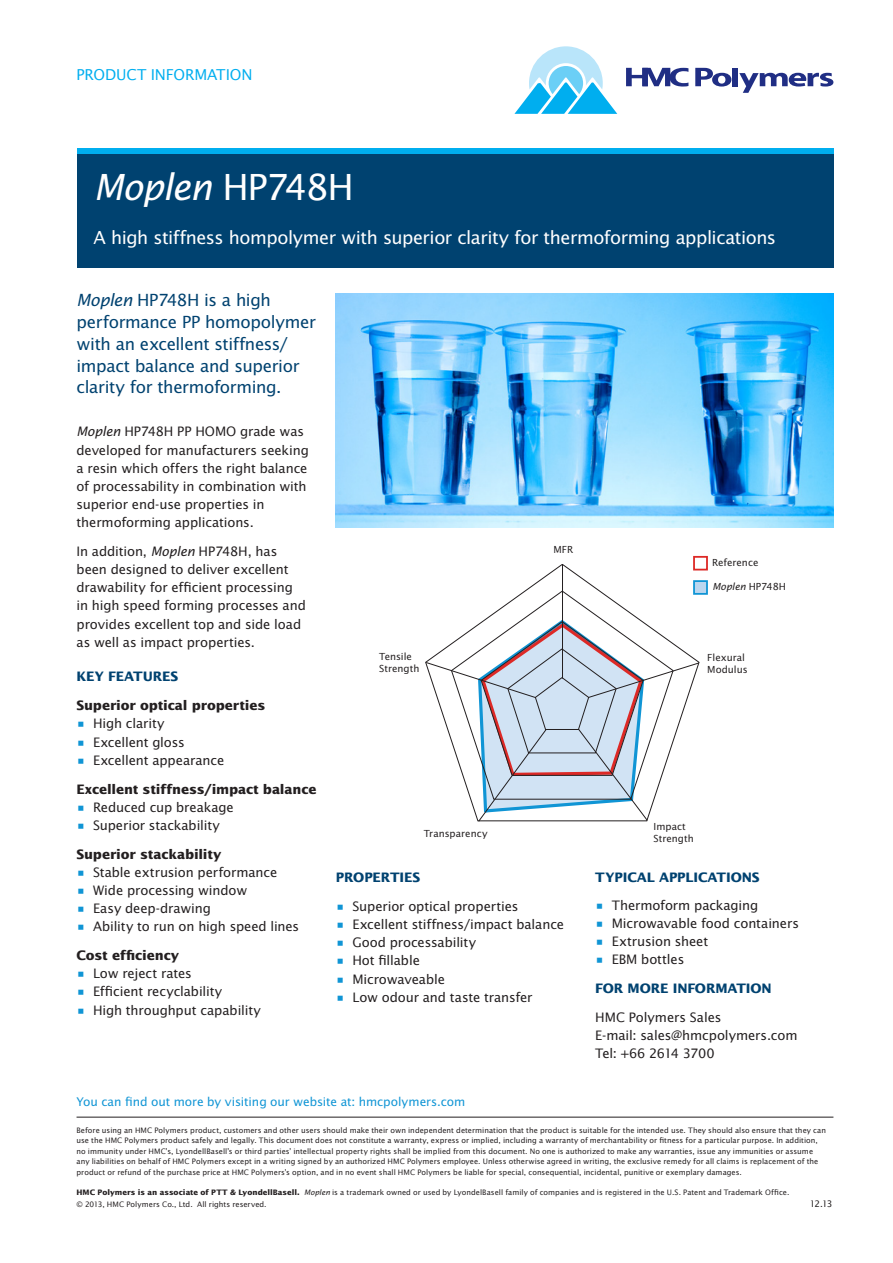
<style>
.page{position:relative;width:893px;height:1263px;background:#fff}
.page>*{position:absolute;margin:0;border:0;box-sizing:border-box;transform-origin:0 0}
.t1{font:italic 36px "Lucida Sans Std";letter-spacing:-.03em;color:#fff}
.t2{font:18px "Lucida Sans Std";letter-spacing:-.025em;color:#fff}
.t3{font:16.8px/21.8px "Lucida Sans Std";letter-spacing:-.02em;color:#004270}
.t4{font:15px "Lucida Sans Std";letter-spacing:-.01em;color:#00aeef}
.t5{font:13.05px/18.1px "Lucida Sans Std";letter-spacing:-.01em;color:#231f20}
.t6{font:700 13.05px "Lucida Sans Std";letter-spacing:-.01em;color:#231f20}
.t7{font:700 13.05px "Lucida Sans Std";letter-spacing:-.015em;color:#004270}
.t8{font:12px "Lucida Sans Std";letter-spacing:-.005em;color:#1095d5}
.t9{font:9.75px/12px "Lucida Sans Std";color:#231f20}
.t10{font:italic 9.75px "Lucida Sans Std";letter-spacing:-.005em;color:#231f20}
.t11{font:9px "Lucida Sans Std";color:#231f20}
.t12{font:7.5px/10.5px "Lucida Sans Std";letter-spacing:.005em;color:#231f20}
.s1{font-style:normal}
.s2{font-style:italic}
.s3{font-weight:700;color:#1095d5}
.s4{font-weight:700}
</style>
<div class="page">
<div style="left:77px;top:149px;width:756px;height:119px;background:#004270"></div>
<div style="left:77px;top:149px;width:756px;height:5px;background:#00aeef"></div>
<svg style="left:626px;top:68px;width:62px;height:19px"></svg>
<svg style="left:695px;top:68px;width:36px;height:19px"></svg>
<div style="left:733px;top:68px;width:5px;height:18px;background:#202e84"></div>
<svg style="left:739px;top:73px;width:94px;height:20px"></svg>
<svg style="left:514px;top:46px;width:103px;height:68px"></svg>
<hr style="left:77px;top:1117px;width:756px;height:1px;background:#231f20">
<img style="left:336px;top:293px;width:497px;height:234px">
<svg style="left:486px;top:590px;width:152px;height:28px"></svg>
<svg style="left:425px;top:618px;width:275px;height:204px"></svg>
<div style="left:693px;top:556px;width:15px;height:14px;border:2px solid #dd2926"></div>
<div style="left:693px;top:580px;width:15px;height:15px;background:#bbd6ef;border:2px solid #1095d5"></div>
<h3 class="t4" style="left:77px;top:66px;width:177px">PRODUCT INFORMATION</h3>
<p class="t1" style="left:94px;top:166px;width:262px">Moplen <span class="s1">HP748H</span></p>
<p class="t2" style="left:94px;top:227px;width:684px">A high stiffness hompolymer with superior clarity for thermoforming applications</p>
<p class="t3" style="left:77px;top:290px;width:241px"><span class="s2">Moplen</span> HP748H is a high performance PP homopolymer with an excellent stiffness/ impact balance and superior clarity for thermoforming.</p>
<p class="t5" style="left:77px;top:423px;width:234px"><span class="s2">Moplen</span> HP748H PP HOMO grade was developed for manufacturers seeking a resin which offers the right balance of processability in combination with superior end-use properties in thermoforming applications.</p>
<p class="t5" style="left:77px;top:542px;width:231px">In addition, <span class="s2">Moplen</span> HP748H, has been designed to deliver excellent drawability for efficient processing in high speed forming processes and provides excellent top and side load as well as impact properties.</p>
<p class="t7" style="left:77px;top:669px;width:103px">KEY FEATURES</p>
<p class="t6" style="left:77px;top:698px;width:191px">Superior optical properties</p>
<p class="t5" style="left:77px;top:715px;width:90px"><span class="s3">•</span> High clarity</p>
<p class="t5" style="left:77px;top:733px;width:110px"><span class="s3">•</span> Excellent gloss</p>
<p class="t5" style="left:77px;top:751px;width:149px"><span class="s3">•</span> Excellent appearance</p>
<p class="t6" style="left:77px;top:781px;width:241px">Excellent stiffness/impact balance</p>
<p class="t5" style="left:77px;top:798px;width:159px"><span class="s3">•</span> Reduced cup breakage</p>
<p class="t5" style="left:77px;top:816px;width:145px"><span class="s3">•</span> Superior stackability</p>
<p class="t6" style="left:77px;top:846px;width:147px">Superior stackability</p>
<p class="t5" style="left:77px;top:863px;width:202px"><span class="s3">•</span> Stable extrusion performance</p>
<p class="t5" style="left:77px;top:881px;width:172px"><span class="s3">•</span> Wide processing window</p>
<p class="t5" style="left:77px;top:899px;width:136px"><span class="s3">•</span> Easy deep-drawing</p>
<p class="t5" style="left:77px;top:918px;width:224px"><span class="s3">•</span> Ability to run on high speed lines</p>
<p class="t6" style="left:77px;top:948px;width:104px">Cost efficiency</p>
<p class="t5" style="left:77px;top:965px;width:117px"><span class="s3">•</span> Low reject rates</p>
<p class="t5" style="left:77px;top:983px;width:147px"><span class="s3">•</span> Efficient recyclability</p>
<p class="t5" style="left:77px;top:1001px;width:186px"><span class="s3">•</span> High throughput capability</p>
<p class="t9" style="left:379px;top:651px;width:42px">Tensile<br>Strength</p>
<p class="t9" style="left:424px;top:828px;width:65px">Transparency</p>
<p class="t9" style="left:553px;top:544px;width:21px">MFR</p>
<p class="t7" style="left:336px;top:870px;width:86px">PROPERTIES</p>
<p class="t5" style="left:336px;top:897px;width:184px"><span class="s3">•</span> Superior optical properties</p>
<p class="t5" style="left:336px;top:915px;width:230px"><span class="s3">•</span> Excellent stiffness/impact balance</p>
<p class="t5" style="left:336px;top:933px;width:142px"><span class="s3">•</span> Good processability</p>
<p class="t5" style="left:336px;top:952px;width:86px"><span class="s3">•</span> Hot fillable</p>
<p class="t5" style="left:336px;top:970px;width:111px"><span class="s3">•</span> Microwaveable</p>
<p class="t5" style="left:336px;top:988px;width:198px"><span class="s3">•</span> Low odour and taste transfer</p>
<p class="t8" style="left:77px;top:1095px;width:390px">You can find out more by visiting our website at: hmcpolymers.com</p>
<p class="t9" style="left:712px;top:557px;width:48px">Reference</p>
<p class="t10" style="left:712px;top:581px;width:75px">Moplen <span class="s1">HP748H</span></p>
<p class="t9" style="left:707px;top:651px;width:42px">Flexural<br>Modulus</p>
<p class="t9" style="left:654px;top:821px;width:42px">Impact<br>Strength</p>
<p class="t7" style="left:595px;top:870px;width:166px">TYPICAL APPLICATIONS</p>
<p class="t5" style="left:595px;top:897px;width:164px"><span class="s3">•</span> Thermoform packaging</p>
<p class="t5" style="left:595px;top:915px;width:205px"><span class="s3">•</span> Microwavable food containers</p>
<p class="t5" style="left:595px;top:933px;width:114px"><span class="s3">•</span> Extrusion sheet</p>
<p class="t5" style="left:595px;top:951px;width:90px"><span class="s3">•</span> EBM bottles</p>
<p class="t7" style="left:595px;top:981px;width:178px">FOR MORE INFORMATION</p>
<p class="t5" style="left:595px;top:1008px;width:204px">HMC Polymers Sales<br>E-mail: sales@hmcpolymers.com<br>Tel: +66 2614 3700</p>
<p class="t12" style="left:77px;top:1125px;width:751px">Before using an HMC Polymers product, customers and other users should make their own independent determination that the product is suitable for the intended use. They should also ensure that they can use the HMC Polymers product safely and legally. This document does not constitute a warranty, express or implied, including a warranty of merchantability or fitness for a particular purpose. In addition, no immunity under HMC’s, LyondellBasell’s or third parties’ intellectual property rights shall be implied from this document. No one is authorized to make any warranties, issue any immunities or assume any liabilities on behalf of HMC Polymers except in a writing signed by an authorized HMC Polymers employee. Unless otherwise agreed in writing, the exclusive remedy for all claims is replacement of the product or refund of the purchase price at HMC Polymers’s option, and in no event shall HMC Polymers be liable for special, consequential, incidental, punitive or exemplary damages.</p>
<p class="t12" style="left:77px;top:1187px;width:714px"><span class="s4">HMC Polymers is an associate of PTT &amp; LyondellBasell.</span> <span class="s2">Moplen</span> is a trademark owned or used by LyondelBasell family of companies and is registered in the U.S. Patent and Trademark Office.</p>
<p class="t12" style="left:77px;top:1199px;width:192px">© 2013, HMC Polymers Co., Ltd. All rights reserved.</p>
<p class="t11" style="left:810px;top:1199px;width:24px">12.13</p>
</div>
